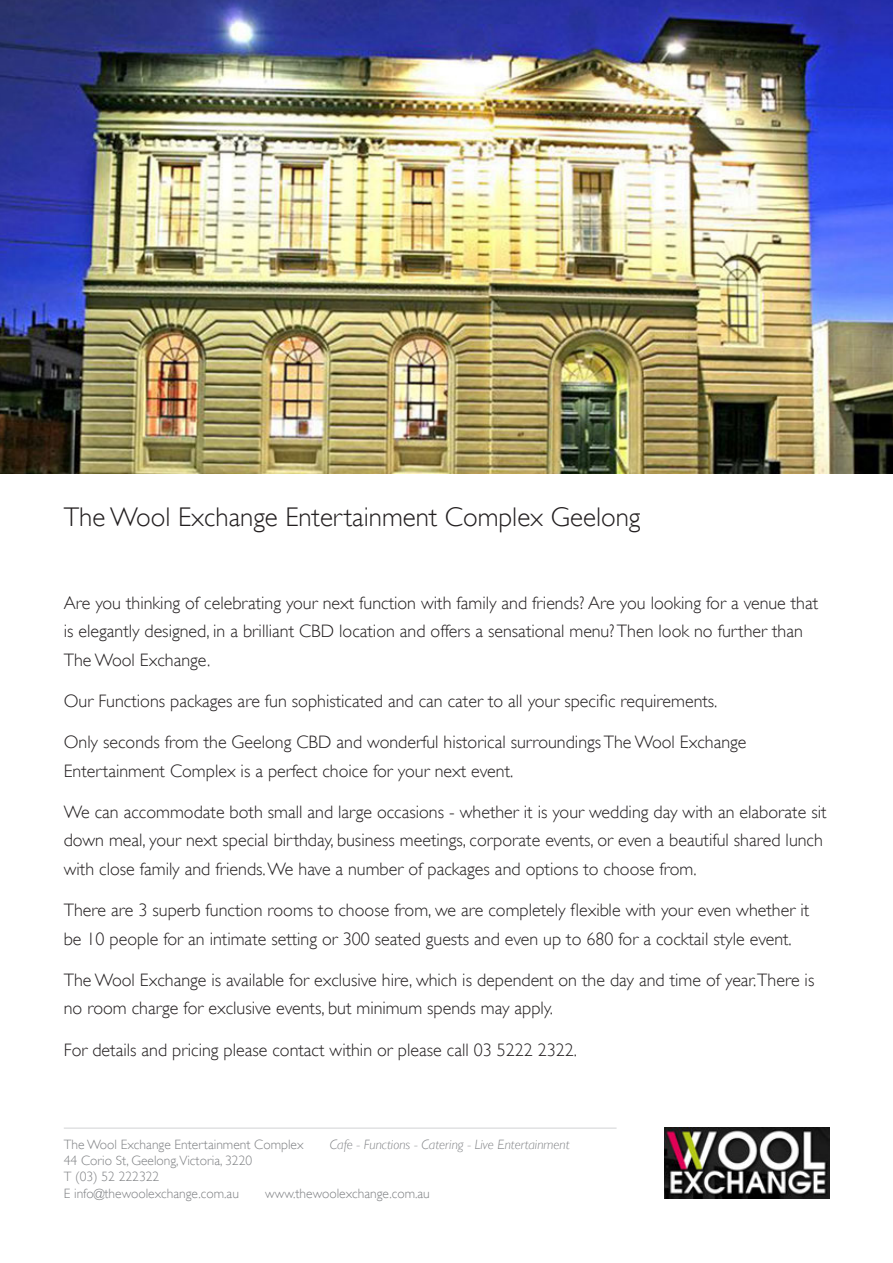
<style>
.page{position:relative;width:893px;height:1263px;background:#fff}
.page>*{position:absolute;margin:0;border:0;box-sizing:border-box;transform-origin:0 0}
.t1{font:300 27px "Gill Sans";color:#231f20}
.t2{font:300 18px/28.5px "Gill Sans";color:#231f20}
.t3{font:300 13.5px/16.2px "Gill Sans";color:#808285}
.t4{font:italic 300 13.5px "Gill Sans";color:#808285}
</style>
<div class="page">
<hr style="left:64px;top:1128px;width:553px;height:1px;background:#d1d2d4">
<img style="left:664px;top:1128px;width:166px;height:70px">
<img style="left:0;top:0;width:893px;height:473px">
<h1 class="t1" style="left:64px;top:496px;width:578px">The Wool Exchange Entertainment Complex Geelong</h1>
<p class="t2" style="left:64px;top:588px;width:756px">Are you thinking of celebrating your next function with family and friends? Are you looking for a venue that is elegantly designed, in a brilliant CBD location and offers a sensational menu? Then look no further than<br>The Wool Exchange.</p>
<p class="t2" style="left:64px;top:686px;width:655px">Our Functions packages are fun sophisticated and can cater to all your specific requirements.</p>
<p class="t2" style="left:64px;top:727px;width:684px">Only seconds from the Geelong CBD and wonderful historical surroundings The Wool Exchange<br>Entertainment Complex is a perfect choice for your next event.</p>
<p class="t2" style="left:64px;top:797px;width:764px">We can accommodate both small and large occasions - whether it is your wedding day with an elaborate sit down meal, your next special birthday, business meetings, corporate events, or even a beautiful shared lunch with close family and friends. We have a number of packages and options to choose from.</p>
<p class="t2" style="left:64px;top:895px;width:747px">There are 3 superb function rooms to choose from, we are completely flexible with your even whether it be 10 people for an intimate setting or 300 seated guests and even up to 680 for a cocktail style event.</p>
<p class="t2" style="left:64px;top:965px;width:752px">The Wool Exchange is available for exclusive hire, which is dependent on the day and time of year.There is no room charge for exclusive events, but minimum spends may apply.</p>
<p class="t2" style="left:64px;top:1035px;width:515px">For details and pricing please contact within or please call 03 5222 2322.</p>
<p class="t3" style="left:64px;top:1136px;width:241px">The Wool Exchange Entertainment Complex</p>
<p class="t4" style="left:330px;top:1137px;width:241px">Cafe - Functions - Catering - Live Entertainment</p>
<p class="t3" style="left:64px;top:1152px;width:190px">44 Corio St, Geelong,Victoria, 3220<br>T (03) 52 222322<br>E info@thewoolexchange.com.au</p>
<p class="t3" style="left:265px;top:1184px;width:166px">www.thewoolexchange.com.au</p>
</div>
